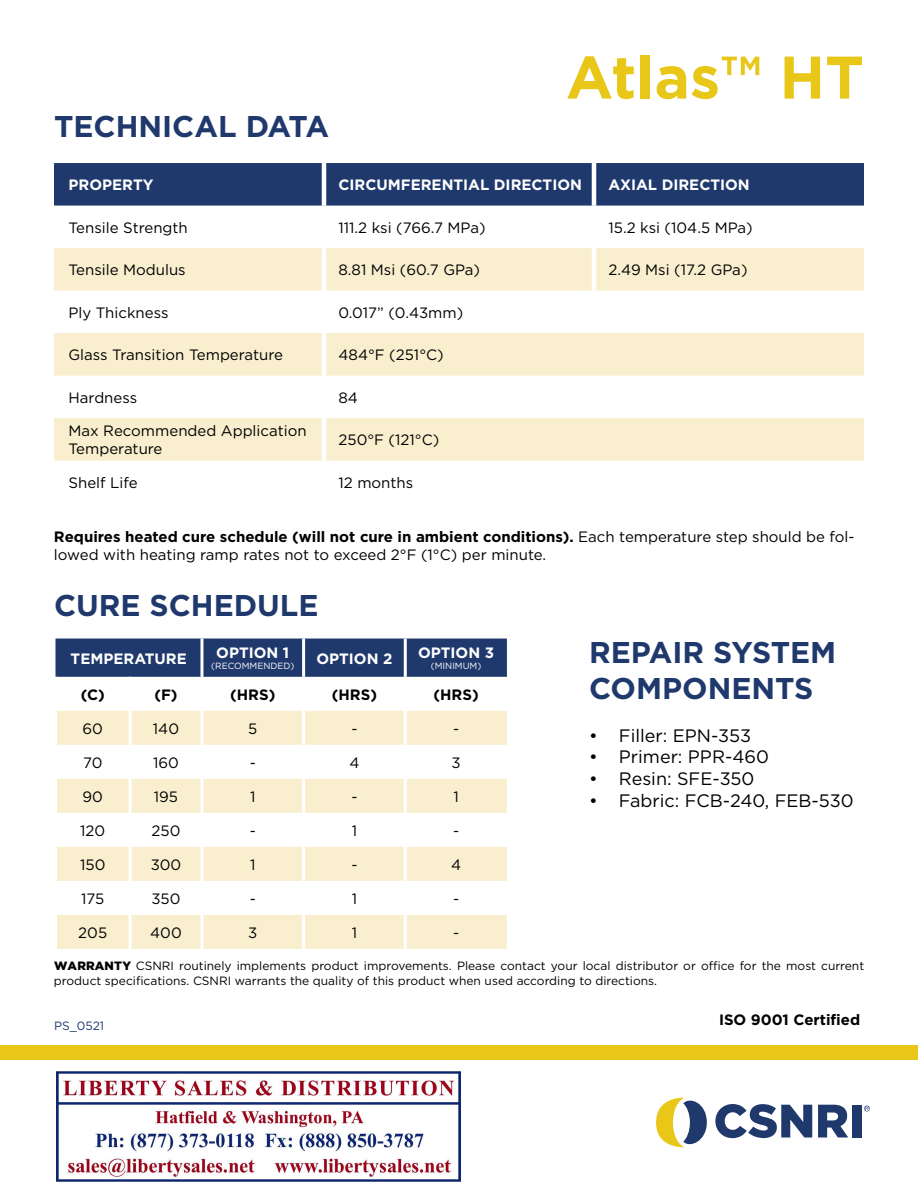
<style>
.page{position:relative;width:918px;height:1188px;background:#fff}
.page>*{position:absolute;margin:0;border:0;box-sizing:border-box;transform-origin:0 0}
.t1{font:700 60px "Gotham";color:#e8c719}
.t2{font:700 30px/36px "Gotham";color:#20396d}
.t3{font:18px "Gotham";color:#000}
.t4{font:15px/18px "Gotham";color:#000}
.t5{font:700 15px "Gotham";color:#fff}
.t6{font:700 15px "Gotham";color:#000}
.t7{font:12px/14.4px "Gotham";color:#000}
.t8{font:12px "Gotham";color:#20396d}
.t9{font:9px "Gotham";color:#fff}
.s1{font-weight:700}
.s2{font-weight:900}
</style>
<div class="page">
<div style="left:56px;top:639px;width:451px;height:38px;background:#20396d"></div>
<svg style="left:57px;top:711px;width:450px;height:238px;fill:#f9efcf"></svg>
<hr style="left:200px;top:639px;width:3px;height:38px;background:#fff">
<hr style="left:200px;top:711px;width:3px;height:34px;background:#fff">
<hr style="left:302px;top:711px;width:3px;height:34px;background:#fff">
<hr style="left:200px;top:745px;width:3px;height:34px;background:#fff">
<hr style="left:302px;top:745px;width:3px;height:34px;background:#fff">
<hr style="left:200px;top:779px;width:3px;height:34px;background:#fff">
<hr style="left:302px;top:779px;width:3px;height:34px;background:#fff">
<hr style="left:200px;top:813px;width:3px;height:34px;background:#fff">
<hr style="left:302px;top:813px;width:3px;height:34px;background:#fff">
<hr style="left:200px;top:847px;width:3px;height:34px;background:#fff">
<hr style="left:302px;top:847px;width:3px;height:34px;background:#fff">
<hr style="left:200px;top:881px;width:3px;height:34px;background:#fff">
<hr style="left:302px;top:881px;width:3px;height:34px;background:#fff">
<hr style="left:200px;top:915px;width:3px;height:34px;background:#fff">
<hr style="left:302px;top:915px;width:3px;height:34px;background:#fff">
<hr style="left:404px;top:639px;width:3px;height:38px;background:#fff">
<hr style="left:302px;top:639px;width:3px;height:38px;background:#fff">
<hr style="left:404px;top:711px;width:3px;height:34px;background:#fff">
<hr style="left:404px;top:745px;width:3px;height:34px;background:#fff">
<hr style="left:404px;top:779px;width:3px;height:34px;background:#fff">
<hr style="left:404px;top:813px;width:3px;height:34px;background:#fff">
<hr style="left:404px;top:847px;width:3px;height:34px;background:#fff">
<hr style="left:404px;top:881px;width:3px;height:34px;background:#fff">
<hr style="left:404px;top:915px;width:3px;height:34px;background:#fff">
<hr style="left:129px;top:711px;width:3px;height:34px;background:#fff">
<hr style="left:129px;top:745px;width:3px;height:34px;background:#fff">
<hr style="left:129px;top:779px;width:3px;height:34px;background:#fff">
<hr style="left:129px;top:813px;width:3px;height:34px;background:#fff">
<hr style="left:129px;top:847px;width:3px;height:34px;background:#fff">
<hr style="left:129px;top:881px;width:3px;height:34px;background:#fff">
<hr style="left:129px;top:915px;width:3px;height:34px;background:#fff">
<div style="left:0;top:1045px;width:918px;height:15px;background:#e8c719"></div>
<div style="left:54px;top:163px;width:810px;height:43px;background:#20396d"></div>
<svg style="left:54px;top:248px;width:810px;height:213px;fill:#f9efcf"></svg>
<hr style="left:322px;top:163px;width:4px;height:43px;background:#fff">
<hr style="left:592px;top:163px;width:4px;height:43px;background:#fff">
<hr style="left:322px;top:248px;width:4px;height:43px;background:#fff">
<hr style="left:592px;top:248px;width:4px;height:43px;background:#fff">
<hr style="left:322px;top:291px;width:4px;height:42px;background:#fff">
<hr style="left:322px;top:333px;width:4px;height:43px;background:#fff">
<hr style="left:322px;top:376px;width:4px;height:42px;background:#fff">
<hr style="left:322px;top:418px;width:4px;height:43px;background:#fff">
<svg style="left:656px;top:1097px;width:51px;height:51px"></svg>
<svg style="left:715px;top:1104px;width:97px;height:34px"></svg>
<svg style="left:818px;top:1105px;width:30px;height:32px"></svg>
<div style="left:852px;top:1105px;width:9px;height:32px;background:#20396d"></div>
<svg style="left:864px;top:1106px;width:6px;height:6px"></svg>
<img style="left:56px;top:1071px;width:404px;height:111px">
<h2 class="t2" style="left:54px;top:108px;width:277px">TECHNICAL DATA</h2>
<h1 class="t1" style="left:566px;top:38px;width:300px">Atlas™ HT</h1>
<p class="t5" style="left:69px;top:175px;width:86px">PROPERTY</p>
<p class="t5" style="left:339px;top:175px;width:245px">CIRCUMFERENTIAL DIRECTION</p>
<p class="t5" style="left:609px;top:175px;width:143px">AXIAL DIRECTION</p>
<p class="t4" style="left:69px;top:218px;width:121px">Tensile Strength</p>
<p class="t4" style="left:339px;top:218px;width:149px">111.2 ksi (766.7 MPa)</p>
<p class="t4" style="left:609px;top:218px;width:146px">15.2 ksi (104.5 MPa)</p>
<p class="t4" style="left:69px;top:261px;width:119px">Tensile Modulus</p>
<p class="t4" style="left:339px;top:261px;width:143px">8.81 Msi (60.7 GPa)</p>
<p class="t4" style="left:609px;top:261px;width:141px">2.49 Msi (17.2 GPa)</p>
<p class="t4" style="left:69px;top:303px;width:102px">Ply Thickness</p>
<p class="t4" style="left:339px;top:303px;width:126px">0.017” (0.43mm)</p>
<p class="t4" style="left:69px;top:346px;width:216px">Glass Transition Temperature</p>
<p class="t4" style="left:339px;top:346px;width:107px">484°F (251°C)</p>
<p class="t4" style="left:69px;top:388px;width:70px">Hardness</p>
<p class="t4" style="left:339px;top:388px;width:21px">84</p>
<p class="t4" style="left:69px;top:422px;width:240px">Max Recommended Application<br>Temperature</p>
<p class="t4" style="left:339px;top:431px;width:102px">250°F (121°C)</p>
<p class="t4" style="left:69px;top:473px;width:71px">Shelf Life</p>
<p class="t4" style="left:339px;top:473px;width:76px">12 months</p>
<p class="t4" style="left:54px;top:527px;width:802px"><span class="s1">Requires heated cure schedule (will not cure in ambient conditions).</span> Each temperature step should be fol&shy;lowed with heating ramp rates not to exceed 2°F (1°C) per minute.</p>
<h2 class="t2" style="left:54px;top:587px;width:266px">CURE SCHEDULE</h2>
<h2 class="t2" style="left:589px;top:634px;width:249px">REPAIR SYSTEM<br>COMPONENTS</h2>
<p class="t3" style="left:589px;top:724px;width:164px">• Filler: EPN-353</p>
<p class="t3" style="left:589px;top:745px;width:181px">• Primer: PPR-460</p>
<p class="t3" style="left:589px;top:767px;width:167px">• Resin: SFE-350</p>
<p class="t3" style="left:589px;top:789px;width:266px">• Fabric: FCB-240, FEB-530</p>
<p class="t5" style="left:216px;top:643px;width:74px">OPTION 1</p>
<p class="t9" style="left:211px;top:660px;width:85px">(RECOMMENDED)</p>
<p class="t5" style="left:316px;top:648px;width:77px">OPTION 2</p>
<p class="t5" style="left:418px;top:643px;width:77px">OPTION 3</p>
<p class="t9" style="left:431px;top:660px;width:52px">(MINIMUM)</p>
<p class="t5" style="left:71px;top:648px;width:118px">TEMPERATURE</p>
<p class="t6" style="left:81px;top:685px;width:25px">(C)</p>
<p class="t6" style="left:154px;top:685px;width:25px">(F)</p>
<p class="t6" style="left:230px;top:685px;width:47px">(HRS)</p>
<p class="t6" style="left:332px;top:685px;width:47px">(HRS)</p>
<p class="t6" style="left:434px;top:685px;width:47px">(HRS)</p>
<p class="t4" style="left:83px;top:719px;width:22px">60</p>
<p class="t4" style="left:153px;top:719px;width:28px">140</p>
<p class="t4" style="left:248px;top:719px;width:11px">5</p>
<p class="t4" style="left:351px;top:719px;width:8px">-</p>
<p class="t4" style="left:453px;top:719px;width:8px">-</p>
<p class="t4" style="left:83px;top:753px;width:21px">70</p>
<p class="t4" style="left:153px;top:753px;width:27px">160</p>
<p class="t4" style="left:250px;top:753px;width:8px">-</p>
<p class="t4" style="left:349px;top:753px;width:12px">4</p>
<p class="t4" style="left:452px;top:753px;width:11px">3</p>
<p class="t4" style="left:83px;top:787px;width:22px">90</p>
<p class="t4" style="left:154px;top:787px;width:26px">195</p>
<p class="t4" style="left:250px;top:787px;width:7px">1</p>
<p class="t4" style="left:351px;top:787px;width:8px">-</p>
<p class="t4" style="left:453px;top:787px;width:7px">1</p>
<p class="t4" style="left:80px;top:821px;width:27px">120</p>
<p class="t4" style="left:152px;top:821px;width:30px">250</p>
<p class="t4" style="left:250px;top:821px;width:8px">-</p>
<p class="t4" style="left:352px;top:821px;width:7px">1</p>
<p class="t4" style="left:453px;top:821px;width:8px">-</p>
<p class="t4" style="left:80px;top:855px;width:27px">150</p>
<p class="t4" style="left:151px;top:855px;width:32px">300</p>
<p class="t4" style="left:250px;top:855px;width:7px">1</p>
<p class="t4" style="left:351px;top:855px;width:8px">-</p>
<p class="t4" style="left:451px;top:855px;width:12px">4</p>
<p class="t4" style="left:81px;top:889px;width:25px">175</p>
<p class="t4" style="left:152px;top:889px;width:31px">350</p>
<p class="t4" style="left:250px;top:889px;width:8px">-</p>
<p class="t4" style="left:352px;top:889px;width:7px">1</p>
<p class="t4" style="left:453px;top:889px;width:8px">-</p>
<p class="t4" style="left:78px;top:923px;width:30px">205</p>
<p class="t4" style="left:150px;top:923px;width:33px">400</p>
<p class="t4" style="left:248px;top:923px;width:11px">3</p>
<p class="t4" style="left:352px;top:923px;width:7px">1</p>
<p class="t4" style="left:453px;top:923px;width:8px">-</p>
<p class="t7" style="left:54px;top:958px;width:812px"><span class="s2">WARRANTY</span> CSNRI routinely implements product improvements. Please contact your local distributor or office for the most current product specifications. CSNRI warrants the quality of this product when used according to directions.</p>
<p class="t8" style="left:54px;top:1018px;width:52px">PS_0521</p>
<p class="t6" style="left:719px;top:1010px;width:143px">ISO 9001 Certified</p>
</div>
